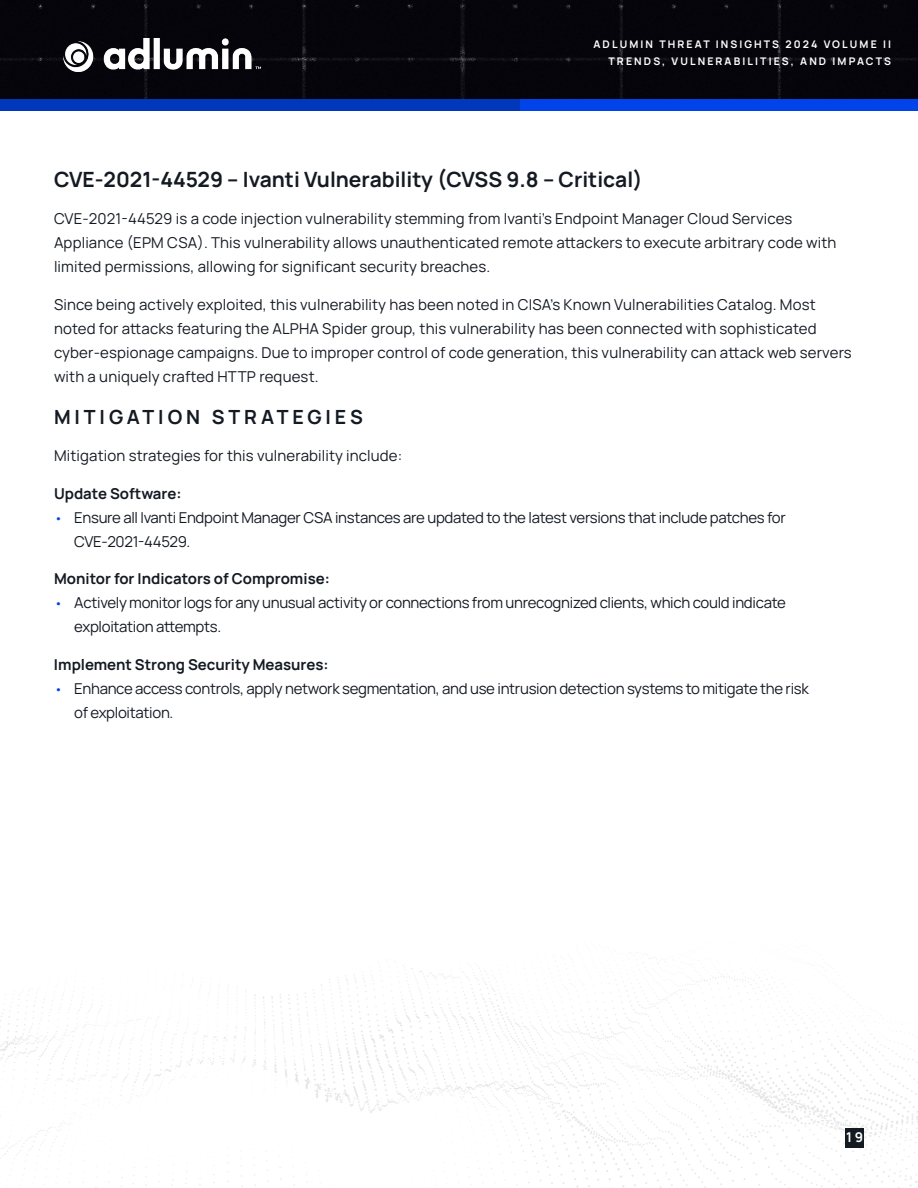
<style>
.page{position:relative;width:918px;height:1188px;background:#fff}
.page>*{position:absolute;margin:0;border:0;box-sizing:border-box;transform-origin:0 0}
.t1{font:700 21px "Manrope";color:#141a22}
.t2{font:700 19.5px "Manrope";letter-spacing:.2em;color:#141a22}
.t3{font:15px/24px "Manrope";letter-spacing:.01em;color:#141a22}
.t4{font:15px/24px "Manrope";letter-spacing:-.02em;color:#141a22}
.t5{font:700 15px "Manrope";color:#141a22}
.t6{font:700 13.5px "Manrope";color:#fff}
.t7{font:700 10.5px/16.5px "Manrope";letter-spacing:.2em;color:#fff;text-align:right}
.s1{font-size:13.5px;color:#0043e8}
</style>
<div class="page">
<div style="left:0;top:62px;width:770px;height:49px;background:#0137ba"></div>
<div style="left:520px;top:62px;width:398px;height:49px;background:#0043e8"></div>
<div style="left:0;top:0;width:918px;height:99px;background:#06050b"></div>
<img style="left:63px;top:38px;width:197px;height:33px">
<img style="left:0;top:952px;width:918px;height:236px">
<div style="left:846px;top:1128px;width:18px;height:20px;background:#141a22"></div>
<p class="t7" style="left:594px;top:36px;width:299px">ADLUMIN THREAT INSIGHTS 2024 VOLUME II<br>TRENDS, VULNERABILITIES, AND IMPACTS</p>
<h1 class="t1" style="left:54px;top:164px;width:590px">CVE-2021-44529 – Ivanti Vulnerability (CVSS 9.8 – Critical)</h1>
<p class="t3" style="left:54px;top:206px;width:784px">CVE-2021-44529 is a code injection vulnerability stemming from Ivanti’s Endpoint Manager Cloud Services<br>Appliance (EPM CSA). This vulnerability allows unauthenticated remote attackers to execute arbitrary code with limited permissions, allowing for significant security breaches.</p>
<p class="t3" style="left:54px;top:291px;width:799px">Since being actively exploited, this vulnerability has been noted in CISA’s Known Vulnerabilities Catalog. Most noted for attacks featuring the ALPHA Spider group, this vulnerability has been connected with sophisticated cyber-espionage campaigns. Due to improper control of code generation, this vulnerability can attack web servers with a uniquely crafted HTTP request.</p>
<h2 class="t2" style="left:54px;top:403px;width:310px">MITIGATION STRATEGIES</h2>
<p class="t3" style="left:54px;top:443px;width:350px">Mitigation strategies for this vulnerability include:</p>
<p class="t5" style="left:54px;top:483px;width:129px">Update Software:</p>
<p class="t4" style="left:74px;top:504px;width:713px;text-indent:-20px"><span class="s1">•</span> Ensure all Ivanti Endpoint Manager CSA instances are updated to the latest versions that include patches for<br>CVE-2021-44529.</p>
<p class="t5" style="left:54px;top:568px;width:277px">Monitor for Indicators of Compromise:</p>
<p class="t4" style="left:74px;top:590px;width:713px;text-indent:-20px"><span class="s1">•</span> Actively monitor logs for any unusual activity or connections from unrecognized clients, which could indicate exploitation attempts.</p>
<p class="t5" style="left:54px;top:654px;width:276px">Implement Strong Security Measures:</p>
<p class="t4" style="left:74px;top:675px;width:736px;text-indent:-20px"><span class="s1">•</span> Enhance access controls, apply network segmentation, and use intrusion detection systems to mitigate the risk of exploitation.</p>
<p class="t6" style="left:846px;top:1128px;width:18px">19</p>
</div>
